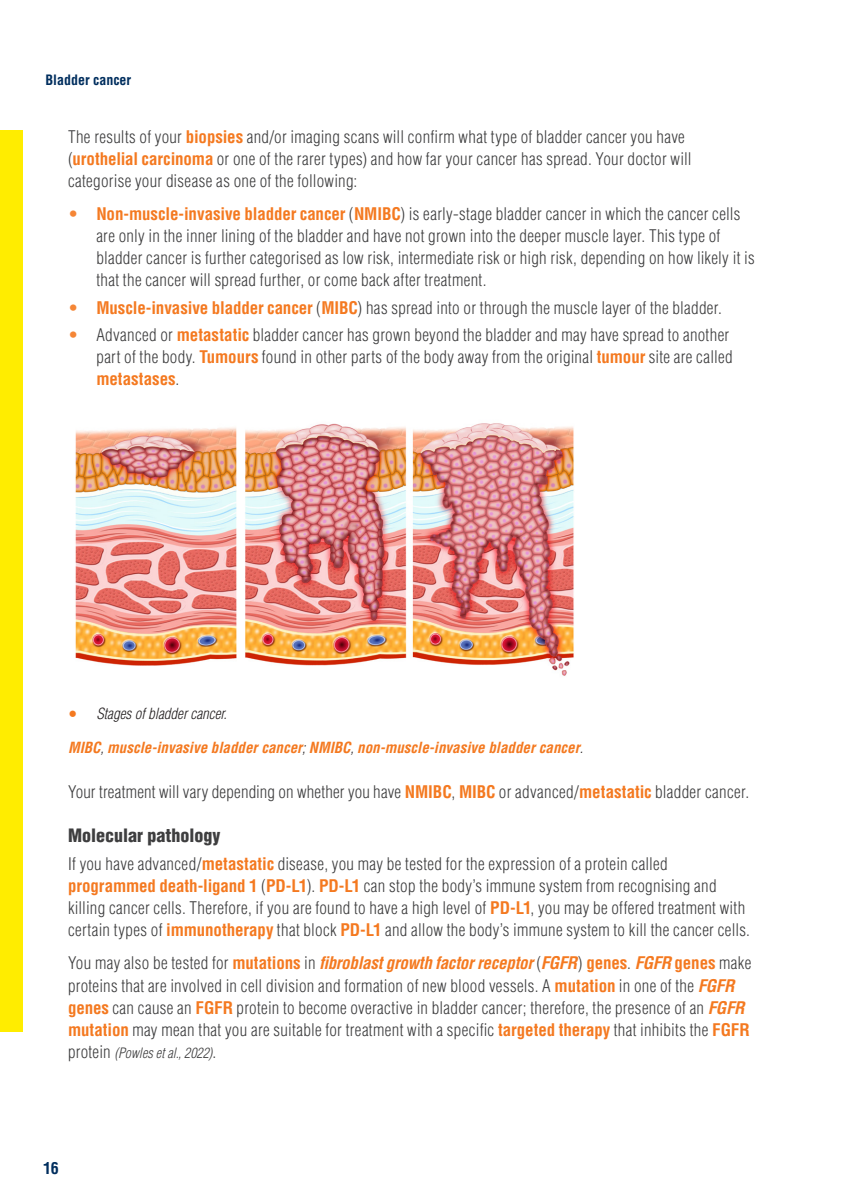
<style>
.page{position:relative;width:842px;height:1191px;background:#fff}
.page>*{position:absolute;margin:0;border:0;box-sizing:border-box;transform-origin:0 0}
.t1{font:900 condensed 18px "Helvetica LT Std";color:#3e3e3f}
.t2{font:300 condensed 17px/22px "Helvetica LT Std";letter-spacing:.02em;color:#3e3e3f}
.t3{font:700 condensed 16px "Helvetica LT Std";color:#002e5e}
.t4{font:italic 700 condensed 15px "Helvetica LT Std";color:#f47920}
.t5{font:italic 300 condensed 15px "Helvetica";color:#231f20}
.t6{font:italic 300 condensed 14px "Helvetica";letter-spacing:.005em;color:#3e3e3f}
.t7{font:700 condensed 14px "Helvetica LT Std";color:#002e5e}
.s1{font-weight:700;color:#f47920}
.s2{color:#f58636}
.s3{font-family:"Minion Pro";font-weight:400;font-style:normal;font-stretch:normal;font-size:24px;color:#f47920}
.s4{font-family:"Helvetica";font-weight:300;color:#231f20}
.s5{font-weight:700;font-style:italic;color:#f47920}
.s6{font-family:"Helvetica LT Std";font-style:normal;font-size:17px}
</style>
<div class="page">
<div style="left:0;top:130px;width:23px;height:902px;background:#ffed00"></div>
<img style="left:75px;top:423px;width:499px;height:253px">
<p class="t7" style="left:45px;top:71px;width:87px">Bladder cancer</p>
<p class="t2" style="left:68px;top:125px;width:625px">The results of your <span class="s1">biopsies</span> and/or imaging scans will confirm what type of bladder cancer you have (<span class="s1">urothelial carcinoma</span> or one of the rarer types) and how far your cancer has spread. Your doctor will categorise your disease as one of the following:</p>
<p class="t2" style="left:96px;top:203px;width:660px;text-indent:-28px"><span class="s2">•</span> <span class="s1">Non-muscle-invasive bladder cancer</span> (<span class="s1">NMIBC</span>) is early-stage bladder cancer in which the cancer cells are only in the inner lining of the bladder and have not grown into the deeper muscle layer. This type of bladder cancer is further categorised as low risk, intermediate risk or high risk, depending on how likely it is that the cancer will spread further, or come back after treatment.</p>
<p class="t2" style="left:68px;top:296px;width:655px"><span class="s2">•</span> <span class="s1">Muscle-invasive bladder cancer</span> (<span class="s1">MIBC</span>) has spread into or through the muscle layer of the bladder.</p>
<p class="t2" style="left:96px;top:324px;width:638px;text-indent:-28px"><span class="s2">•</span> Advanced or <span class="s1">metastatic</span> bladder cancer has grown beyond the bladder and may have spread to another part of the body. <span class="s1">Tumours</span> found in other parts of the body away from the original <span class="s1">tumour</span> site are called <span class="s1">metastases</span>.</p>
<p class="t5" style="left:68px;top:704px;width:160px"><span class="s3">•</span> Stages of bladder cancer.</p>
<p class="t4" style="left:68px;top:738px;width:516px">MIBC<span class="s4">,</span> muscle-invasive bladder cancer<span class="s4">;</span> NMIBC<span class="s4">,</span> non-muscle-invasive bladder cancer<span class="s4">.</span></p>
<p class="t2" style="left:68px;top:780px;width:683px">Your treatment will vary depending on whether you have <span class="s1">NMIBC</span>, <span class="s1">MIBC</span> or advanced/<span class="s1">metastatic</span> bladder cancer.</p>
<p class="t1" style="left:68px;top:824px;width:154px">Molecular pathology</p>
<p class="t2" style="left:68px;top:853px;width:683px">If you have advanced/<span class="s1">metastatic</span> disease, you may be tested for the expression of a protein called <span class="s1">programmed death-ligand 1</span> (<span class="s1">PD-L1</span>). <span class="s1">PD-L1</span> can stop the body’s immune system from recognising and killing cancer cells. Therefore, if you are found to have a high level of <span class="s1">PD-L1</span>, you may be offered treatment with certain types of <span class="s1">immunotherapy</span> that block <span class="s1">PD-L1</span> and allow the body’s immune system to kill the cancer cells.</p>
<p class="t2" style="left:68px;top:952px;width:685px">You may also be tested for <span class="s1">mutations</span> in <span class="s5">fibroblast growth factor receptor</span> (<span class="s5">FGFR</span>) <span class="s1">genes</span>. <span class="s5">FGFR</span> <span class="s1">genes</span> make proteins that are involved in cell division and formation of new blood vessels. A <span class="s1">mutation</span> in one of the <span class="s5">FGFR </span><span class="s1">genes</span> can cause an <span class="s1">FGFR</span> protein to become overactive in bladder cancer; therefore, the presence of an <span class="s5">FGFR </span><span class="s1">mutation</span> may mean that you are suitable for treatment with a specific <span class="s1">targeted therapy</span> that inhibits the <span class="s1">FGFR</span></p>
<p class="t6" style="left:68px;top:1043px;width:150px"><span class="s6">protein</span> (Powles et al., 2022)<span class="s6">.</span></p>
<p class="t3" style="left:43px;top:1158px;width:17px">16</p>
</div>
